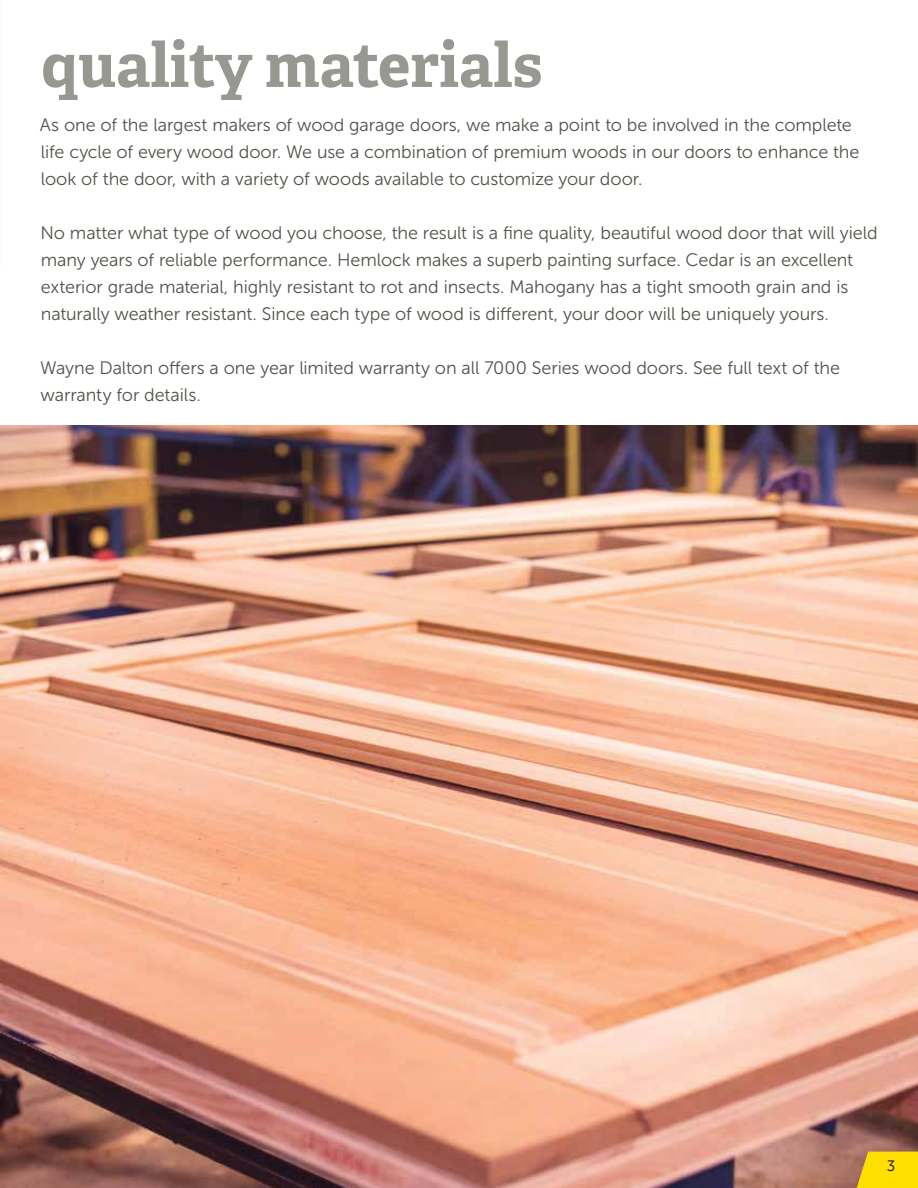
<style>
.page{position:relative;width:918px;height:1188px;background:#fff}
.page>*{position:absolute;margin:0;border:0;box-sizing:border-box;transform-origin:0 0}
.t1{font:700 61.5px "Adelle PE";color:#979892}
.t2{font:18px/27px "Museo Sans 300";letter-spacing:-.005em;color:#525349}
.t3{font:15px "Museo Sans 300";color:#000}
</style>
<div class="page">
<img style="left:0;top:426px;width:918px;height:762px">
<svg style="left:857px;top:1152px;width:61px;height:36px;background:#f6d508"></svg>
<h1 class="t1" style="left:41px;top:21px;width:503px">quality materials</h1>
<p class="t2" style="left:40px;top:112px;width:821px">As one of the largest makers of wood garage doors, we make a point to be involved in the complete life cycle of every wood door. We use a combination of premium woods in our doors to enhance the look of the door, with a variety of woods available to customize your door.</p>
<p class="t2" style="left:40px;top:220px;width:839px">No matter what type of wood you choose, the result is a fine quality, beautiful wood door that will yield many years of reliable performance. Hemlock makes a superb painting surface. Cedar is an excellent exterior grade material, highly resistant to rot and insects. Mahogany has a tight smooth grain and is naturally weather resistant. Since each type of wood is different, your door will be uniquely yours.</p>
<p class="t2" style="left:40px;top:355px;width:802px">Wayne Dalton offers a one year limited warranty on all 7000 Series wood doors. See full text of the warranty for details.</p>
<p class="t3" style="left:887px;top:1158px;width:10px">3</p>
</div>
